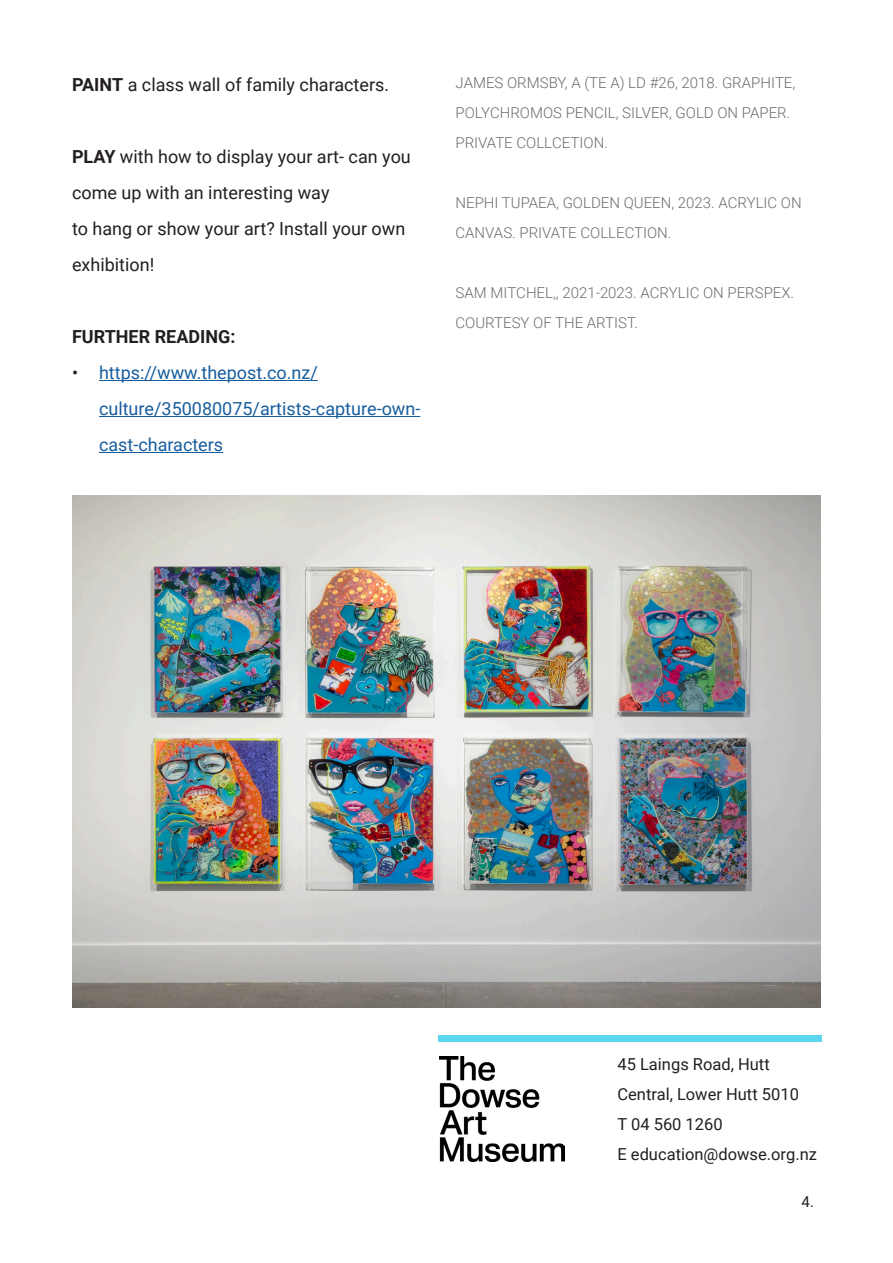
<style>
.page{position:relative;width:893px;height:1263px;background:#fff}
.page>*{position:absolute;margin:0;border:0;box-sizing:border-box;transform-origin:0 0}
.t1{font:18px/36px "Roboto";color:#231f20}
.t2{font:18px/36px "Roboto";color:#175d9e}
.t3{font:700 18px "Roboto";color:#231f20}
.t4{font:16.5px/30px "Roboto";color:#231f20}
.t5{font:300 15px/30px "Roboto";color:#6c6d70}
.t6{font:15px "Roboto";color:#231f20}
.s1{font-weight:700}
.s2{color:#231f20}
</style>
<div class="page">
<hr style="left:99px;top:380px;width:219px;height:1px;background:#175d9e">
<hr style="left:99px;top:416px;width:321px;height:1px;background:#175d9e">
<hr style="left:99px;top:452px;width:124px;height:1px;background:#175d9e">
<img style="left:440px;top:1056px;width:125px;height:105px">
<div style="left:439px;top:1035px;width:383px;height:7px;background:#5bd7f0"></div>
<img style="left:72px;top:496px;width:748px;height:511px">
<p class="t1" style="left:72px;top:66px;width:319px"><span class="s1">PAINT</span> a class wall of family characters.</p>
<p class="t1" style="left:72px;top:138px;width:340px"><span class="s1">PLAY</span> with how to display your art- can you come up with an interesting way</p>
<p class="t1" style="left:72px;top:210px;width:335px">to hang or show your art? Install your own exhibition!</p>
<p class="t3" style="left:72px;top:324px;width:165px">FURTHER READING:</p>
<p class="t2" style="left:99px;top:354px;width:323px;text-indent:-27px"><span class="s2">•</span> https://www.thepost.co.nz/ culture/350080075/artists-capture-own&shy;cast-characters</p>
<p class="t5" style="left:455px;top:67px;width:341px">JAMES ORMSBY, A (TE A) LD #26, 2018. GRAPHITE,<br>POLYCHROMOS PENCIL, SILVER, GOLD ON PAPER.<br>PRIVATE COLLCETION.</p>
<p class="t5" style="left:455px;top:187px;width:348px">NEPHI TUPAEA, GOLDEN QUEEN, 2023. ACRYLIC ON<br>CANVAS. PRIVATE COLLECTION.</p>
<p class="t5" style="left:455px;top:277px;width:340px">SAM MITCHEL,, 2021-2023. ACRYLIC ON PERSPEX.<br>COURTESY OF THE ARTIST.</p>
<p class="t4" style="left:617px;top:1049px;width:183px">45 Laings Road, Hutt<br>Central, Lower Hutt 5010</p>
<p class="t4" style="left:617px;top:1109px;width:107px">T 04 560 1260</p>
<p class="t4" style="left:617px;top:1139px;width:201px">E education@dowse.org.nz</p>
<p class="t6" style="left:801px;top:1191px;width:14px">4.</p>
</div>
